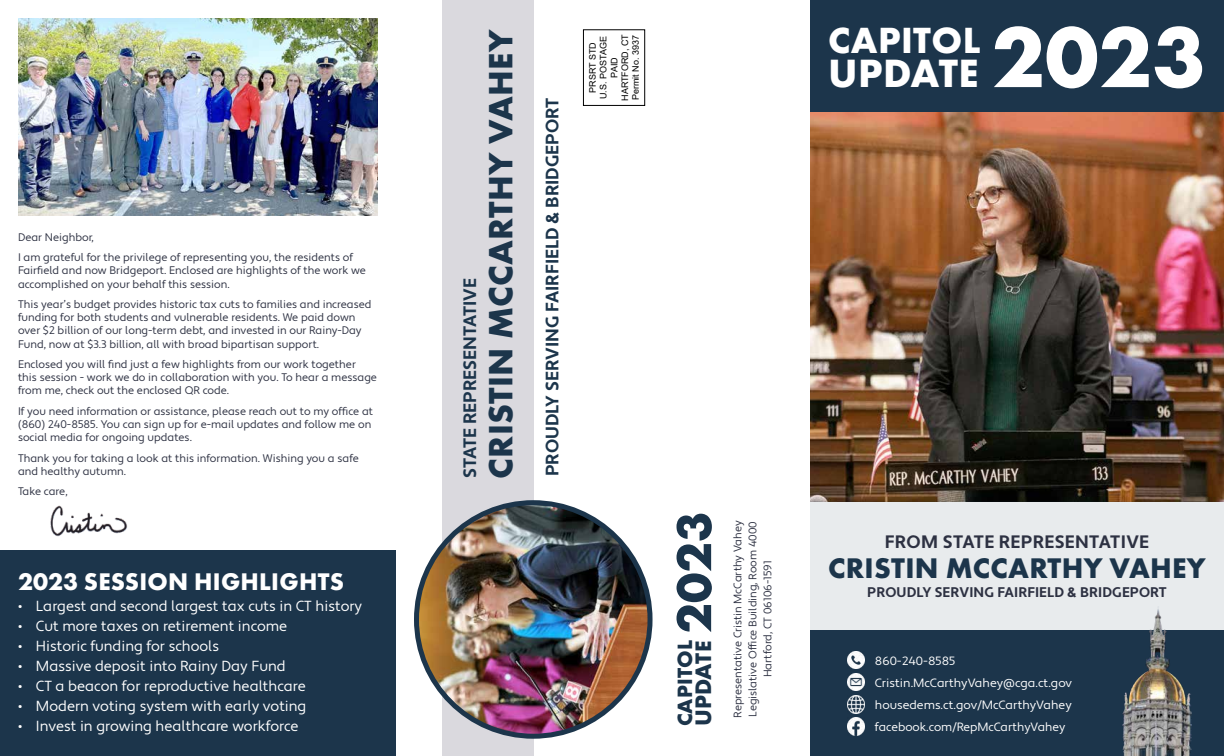
<style>
.page{position:relative;width:1224px;height:756px;background:#fff}
.page>*{position:absolute;margin:0;border:0;box-sizing:border-box;transform-origin:0 0}
.t1{font:700 41px "Futura PT";letter-spacing:.01em;color:#fff}
.t2{font:700 37.8px "Futura PT";letter-spacing:.01em;color:#fff}
.t3{font:700 35px "Futura PT";letter-spacing:.01em;color:#1c354b}
.t4{font:700 29.5px "Futura PT";letter-spacing:.01em;color:#1c354b}
.t5{font:700 25px "Futura PT";letter-spacing:.01em;color:#fff}
.t6{font:700 23.3px "Futura PT";letter-spacing:.01em;color:#1c354b}
.t7{font:700 21.5px "Futura PT";letter-spacing:.01em;color:#1c354b}
.t8{font:700 18px "Apertura";color:#1c354b}
.t9{font:700 18px "Apertura";letter-spacing:.02em;color:#2d3142}
.t10{font:14.6px "Apertura";color:#fff}
.t11{font:700 14px "Apertura";letter-spacing:.01em;color:#2d3142}
.t12{font:12px/22px "Apertura";color:#fff}
.t13{font:11px/13.2px "Apertura";color:#2d3142}
.t14{font:9px/10.8px "Arial";color:#000;text-align:center}
.s1{font-size:50.8px}
.s2{font-size:89.2px}
</style>
<div class="page">
<img style="left:810px;top:112px;width:414px;height:389px">
<div style="left:810px;top:501px;width:414px;height:130px;background:#e8ebed"></div>
<div style="left:810px;top:0;width:414px;height:112px;background:#1c354b"></div>
<div style="left:583px;top:30px;width:62px;height:76px;border:1px solid #000"></div>
<div style="left:810px;top:631px;width:414px;height:125px;background:#1c354b"></div>
<img style="left:847px;top:651px;width:18px;height:18px">
<img style="left:847px;top:718px;width:18px;height:17px">
<img style="left:847px;top:673px;width:18px;height:18px">
<img style="left:847px;top:696px;width:18px;height:17px">
<img style="left:1122px;top:609px;width:69px;height:147px">
<div style="left:442px;top:0;width:91px;height:756px;background:#dad9de"></div>
<img style="left:18px;top:18px;width:360px;height:197px">
<img style="left:51px;top:505px;width:77px;height:32px">
<img style="left:416px;top:503px;width:234px;height:233px;border-radius:117px">
<div style="left:414px;top:500px;width:239px;height:239px;border:5px solid #1c354b;border-radius:50%"></div>
<div style="left:0;top:550px;width:396px;height:206px;background:#1c354b"></div>
<p class="t13" style="left:18px;top:227px;width:337px;line-height:20.4px">Dear Neighbor,<br>I am grateful for the privilege of representing you, the residents of</p>
<p class="t13" style="left:18px;top:264px;width:349px">Fairfield and now Bridgeport. Enclosed are highlights of the work we accomplished on your behalf this session.</p>
<p class="t13" style="left:18px;top:298px;width:355px">This year’s budget provides historic tax cuts to families and increased funding for both students and vulnerable residents. We paid down over $2 billion of our long-term debt, and invested in our Rainy-Day Fund, now at $3.3 billion, all with broad bipartisan support.</p>
<p class="t13" style="left:18px;top:358px;width:361px">Enclosed you will find just a few highlights from our work together this session - work we do in collaboration with you. To hear a message from me, check out the enclosed QR code.</p>
<p class="t13" style="left:18px;top:405px;width:357px">If you need information or assistance, please reach out to my office at (860) 240-8585. You can sign up for e-mail updates and follow me on social media for ongoing updates.</p>
<p class="t13" style="left:18px;top:451px;width:342px">Thank you for taking a look at this information. Wishing you a safe and healthy autumn.</p>
<p class="t13" style="left:18px;top:485px;width:51px">Take care,</p>
<h3 class="t5" style="left:18px;top:565px;width:327px">2023 SESSION HIGHLIGHTS</h3>
<h3 class="t10" style="left:18px;top:597px;width:346px">• Largest and second largest tax cuts in CT history</h3>
<h3 class="t10" style="left:18px;top:617px;width:271px">• Cut more taxes on retirement income</h3>
<h3 class="t10" style="left:18px;top:637px;width:203px">• Historic funding for schools</h3>
<h3 class="t10" style="left:18px;top:657px;width:269px">• Massive deposit into Rainy Day Fund</h3>
<h3 class="t10" style="left:18px;top:677px;width:289px">• CT a beacon for reproductive healthcare</h3>
<h3 class="t10" style="left:18px;top:697px;width:290px">• Modern voting system with early voting</h3>
<h3 class="t10" style="left:18px;top:717px;width:282px">• Invest in growing healthcare workforce</h3>
<h3 class="t8" style="left:459px;top:478px;width:201px;rotate:-90deg">STATE REPRESENTATIVE</h3>
<h3 class="t3" style="left:478px;top:479px;width:451px;rotate:-90deg">CRISTIN MCCARTHY VAHEY</h3>
<h3 class="t8" style="left:541px;top:476px;width:380px;rotate:-90deg">PROUDLY SERVING FAIRFIELD &amp; BRIDGEPORT</h3>
<p class="t14" style="left:587px;top:101px;width:68px;rotate:-90deg">PRSRT STD<br>U.S. POSTAGE<br>PAID<br>HARTFORD, CT<br>Permit No. 3937</p>
<h3 class="t6" style="left:688px;top:726px;width:216px;rotate:-90deg">UPDATE <span class="s1">2023</span></h3>
<p class="t13" style="left:731px;top:718px;width:199px;line-height:15px;text-align:center;rotate:-90deg">Representative Cristin McCarthy Vahey<br>Legislative Office Building, Room 4000<br>Hartford, CT 06106-1591</p>
<h3 class="t7" style="left:671px;top:726px;width:88px;rotate:-90deg">CAPITOL</h3>
<h1 class="t1" style="left:828px;top:47px;width:379px">UPDATE <span class="s2">2023</span></h1>
<h2 class="t2" style="left:828px;top:16px;width:154px">CAPITOL</h2>
<h3 class="t9" style="left:885px;top:531px;width:266px">FROM STATE REPRESENTATIVE</h3>
<p class="t11" style="left:867px;top:584px;width:301px">PROUDLY SERVING FAIRFIELD &amp; BRIDGEPORT</p>
<h3 class="t4" style="left:828px;top:549px;width:379px">CRISTIN MCCARTHY VAHEY</h3>
<p class="t12" style="left:875px;top:650px;width:199px">860-240-8585<br>Cristin.McCarthyVahey@cga.ct.gov housedems.ct.gov/McCarthyVahey facebook.com/RepMcCarthyVahey</p>
</div>
